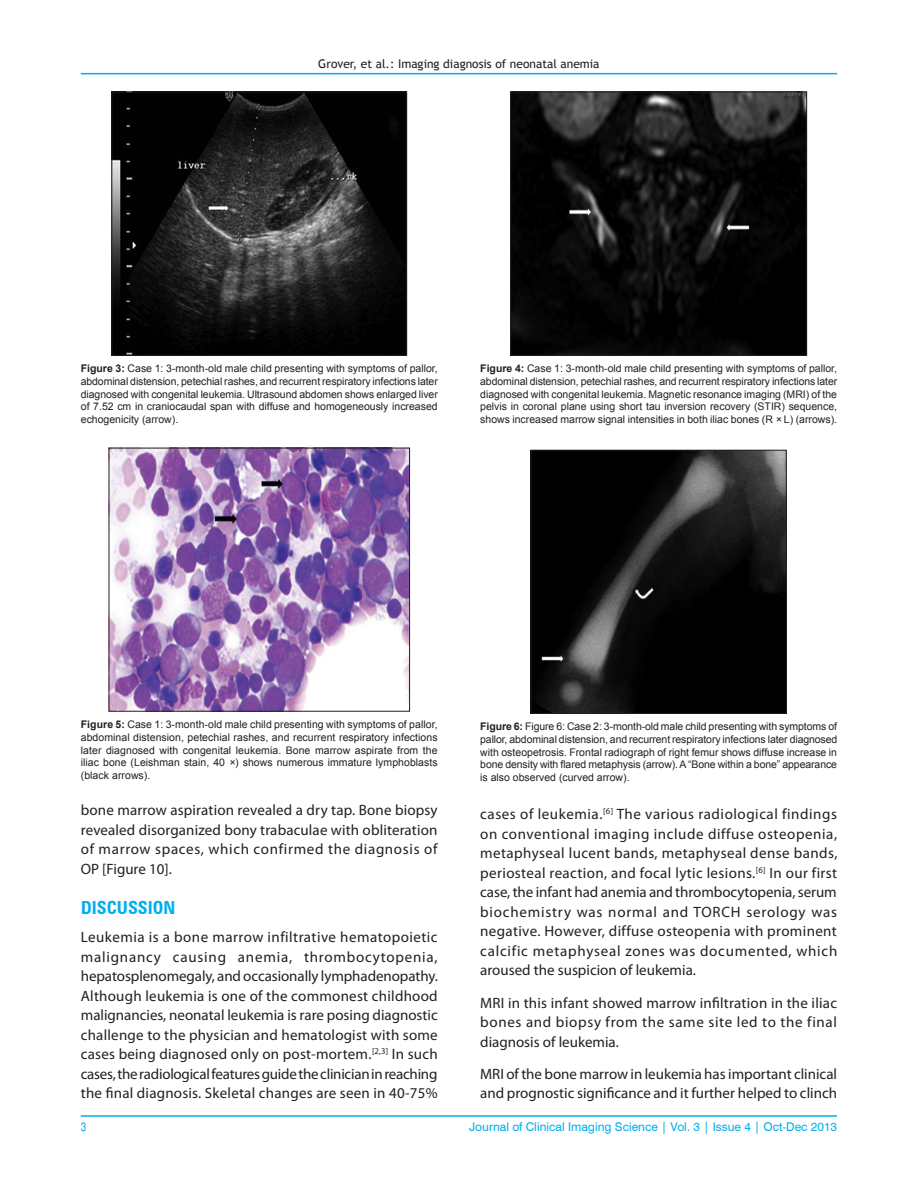
<style>
.page{position:relative;width:918px;height:1188px;background:#fff}
.page>*{position:absolute;margin:0;border:0;box-sizing:border-box;transform-origin:0 0}
.t1{font:700 condensed 18px "Zurich BT";color:#00aeef}
.TX{font:15px/19.5px "Myriad Pro";color:#231f20;text-align:justify}
.VRF{font:12px "Swiss 721 BT";color:#00aeef}
.t2{font:12px "Trebuchet MS";color:#231f20}
.V_FOLIO{font:condensed 12px "Helvetica";color:#00aeef}
.FGC{font:10.5px/12.8px "Arial";color:#231f20;text-align:justify}
.s1{font-weight:700}
.s2{font-style:italic}
</style>
<div class="page">
<hr style="left:81px;top:73px;width:756px;height:1px;background:#00aeef">
<hr style="left:81px;top:1116px;width:756px;height:1px;background:#00aeef">
<img style="left:114px;top:94px;width:291px;height:259px">
<div style="left:112px;top:92px;width:295px;height:263px;border:1px solid #231f20"></div>
<img style="left:513px;top:94px;width:292px;height:259px">
<div style="left:511px;top:92px;width:296px;height:263px;border:1px solid #231f20"></div>
<img style="left:111px;top:450px;width:297px;height:259px">
<div style="left:109px;top:448px;width:301px;height:263px;border:1px solid #231f20"></div>
<img style="left:533px;top:452px;width:252px;height:260px">
<div style="left:531px;top:450px;width:256px;height:264px;border:1px solid #231f20"></div>
<p class="t2" style="left:318px;top:57px;width:283px">Grover, et al.: Imaging diagnosis of neonatal anemia</p>
<p class="FGC" style="left:81px;top:362px;width:359px"><span class="s1">Figure 3:</span> Case 1: 3-month-old male child presenting with symptoms of pallor, abdominal distension, petechial rashes, and recurrent respiratory infections later diagnosed with congenital leukemia. Ultrasound abdomen shows enlarged liver of 7.52 cm in craniocaudal span with diffuse and homogeneously increased echogenicity (arrow).</p>
<p class="FGC" style="left:480px;top:362px;width:359px"><span class="s1">Figure 4:</span> Case 1: 3-month-old male child presenting with symptoms of pallor, abdominal distension, petechial rashes, and recurrent respiratory infections later diagnosed with congenital leukemia. Magnetic resonance imaging (MRI) of the pelvis in coronal plane using short tau inversion recovery (STIR) sequence, shows increased marrow signal intensities in both iliac bones (R <span class="s2">×</span> L) (arrows).</p>
<p class="FGC" style="left:81px;top:718px;width:358px"><span class="s1">Figure 5:</span> Case 1: 3-month-old male child presenting with symptoms of pallor, abdominal distension, petechial rashes, and recurrent respiratory infections later diagnosed with congenital leukemia. Bone marrow aspirate from the iliac bone (Leishman stain, 40 <span class="s2">×</span>) shows numerous immature lymphoblasts (black arrows).</p>
<p class="FGC" style="left:480px;top:720px;width:359px"><span class="s1">Figure 6:</span> Figure 6: Case 2: 3-month-old male child presenting with symptoms of pallor, abdominal distension, and recurrent respiratory infections later diagnosed with osteopetrosis. Frontal radiograph of right femur shows diffuse increase in bone density with flared metaphysis (arrow). A “Bone within a bone” appearance is also observed (curved arrow).</p>
<p class="TX" style="left:81px;top:800px;width:358px">bone marrow aspiration revealed a dry tap. Bone biopsy revealed disorganized bony trabaculae with obliteration of marrow spaces, which confirmed the diagnosis of OP [Figure 10].</p>
<h1 class="t1" style="left:81px;top:897px;width:96px">DISCUSSION</h1>
<p class="TX" style="left:81px;top:927px;width:359px">Leukemia is a bone marrow infiltrative hematopoietic malignancy causing anemia, thrombocytopenia, hepatosplenomegaly, and occasionally lymphadenopathy.<br>Although leukemia is one of the commonest childhood malignancies, neonatal leukemia is rare posing diagnostic challenge to the physician and hematologist with some cases being diagnosed only on post‑mortem.<sup>[2,3]</sup> In such cases, the radiological features guide the clinician in reaching the final diagnosis. Skeletal changes are seen in 40-75%</p>
<p class="TX" style="left:480px;top:804px;width:359px">cases of leukemia.<sup>[6]</sup> The various radiological findings on conventional imaging include diffuse osteopenia, metaphyseal lucent bands, metaphyseal dense bands, periosteal reaction, and focal lytic lesions.<sup>[6]</sup> In our first case, the infant had anemia and thrombocytopenia, serum biochemistry was normal and TORCH serology was negative. However, diffuse osteopenia with prominent calcific metaphyseal zones was documented, which aroused the suspicion of leukemia.</p>
<p class="TX" style="left:480px;top:993px;width:358px">MRI in this infant showed marrow infiltration in the iliac bones and biopsy from the same site led to the final diagnosis of leukemia.</p>
<p class="TX" style="left:480px;top:1064px;width:358px">MRI of the bone marrow in leukemia has important clinical and prognostic significance and it further helped to clinch</p>
<p class="V_FOLIO" style="left:81px;top:1119px;width:7px">3</p>
<p class="VRF" style="left:469px;top:1119px;width:370px">Journal of Clinical Imaging Science | Vol. 3 | Issue 4 | Oct-Dec 2013</p>
</div>
